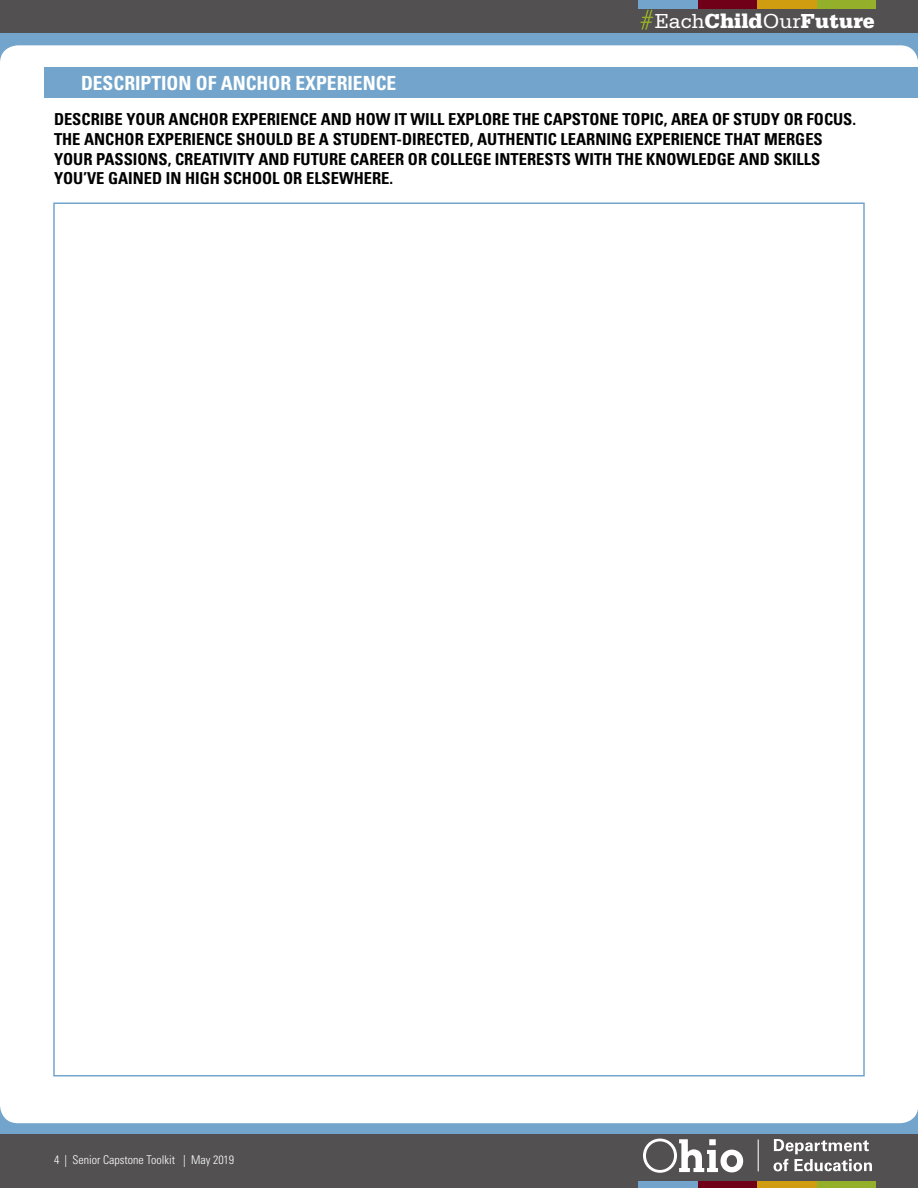
<style>
.page{position:relative;width:918px;height:1188px;background:#fff}
.page>*{position:absolute;margin:0;border:0;box-sizing:border-box;transform-origin:0 0}
.t1{font:900 21.45px "Serifa Std";color:#fff}
.t2{font:700 condensed 19.5px "Univers LT Std";color:#fff}
.t3{font:700 condensed 16.5px/19.8px "Univers LT Std";color:#000}
.t4{font:300 condensed 12px "Univers LT Std";color:#fff}
.s1{font-weight:400}
</style>
<div class="page">
<div style="left:0;top:1115px;width:918px;height:73px;background:#525051"></div>
<div style="left:0;top:0;width:918px;height:36px;background:#525051"></div>
<div style="left:0;top:33px;width:918px;height:30px;background:#73a5cc"></div>
<div style="left:0;top:1105px;width:918px;height:29px;background:#73a5cc"></div>
<div style="left:816px;top:0;width:60px;height:8px;background:#94af2a"></div>
<div style="left:757px;top:0;width:59px;height:8px;background:#d19d10"></div>
<div style="left:698px;top:0;width:59px;height:8px;background:#700017"></div>
<div style="left:639px;top:0;width:59px;height:8px;background:#73a5cc"></div>
<svg style="left:640px;top:10px;width:13px;height:20px"></svg>
<div style="left:816px;top:1181px;width:60px;height:7px;background:#94af2a"></div>
<div style="left:757px;top:1181px;width:59px;height:7px;background:#d19d10"></div>
<div style="left:698px;top:1181px;width:59px;height:7px;background:#700017"></div>
<div style="left:639px;top:1181px;width:59px;height:7px;background:#73a5cc"></div>
<svg style="left:643px;top:1139px;width:100px;height:34px"></svg>
<hr style="left:758px;top:1139px;width:1px;height:32px;background:#fff">
<svg style="left:774px;top:1139px;width:98px;height:32px"></svg>
<div style="left:0;top:45px;width:918px;height:1078px;background:#fff;border-radius:18px"></div>
<div style="left:44px;top:68px;width:874px;height:30px;background:#73a5cc"></div>
<h1 class="t1" style="left:655px;top:8px;width:222px"><span class="s1">Each</span>Child<span class="s1">Our</span>Future</h1>
<p class="t2" style="left:81px;top:71px;width:317px">DESCRIPTION OF ANCHOR EXPERIENCE</p>
<p class="t3" style="left:54px;top:109px;width:804px">DESCRIBE YOUR ANCHOR EXPERIENCE AND HOW IT WILL EXPLORE THE CAPSTONE TOPIC, AREA OF STUDY OR FOCUS.<br>THE ANCHOR EXPERIENCE SHOULD BE A STUDENT-DIRECTED, AUTHENTIC LEARNING EXPERIENCE THAT MERGES YOUR PASSIONS, CREATIVITY AND FUTURE CAREER OR COLLEGE INTERESTS WITH THE KNOWLEDGE AND SKILLS YOU’VE GAINED IN HIGH SCHOOL OR ELSEWHERE.</p>
<p class="t4" style="left:54px;top:1152px;width:182px">4 | Senior Capstone Toolkit | May 2019</p>
</div>
